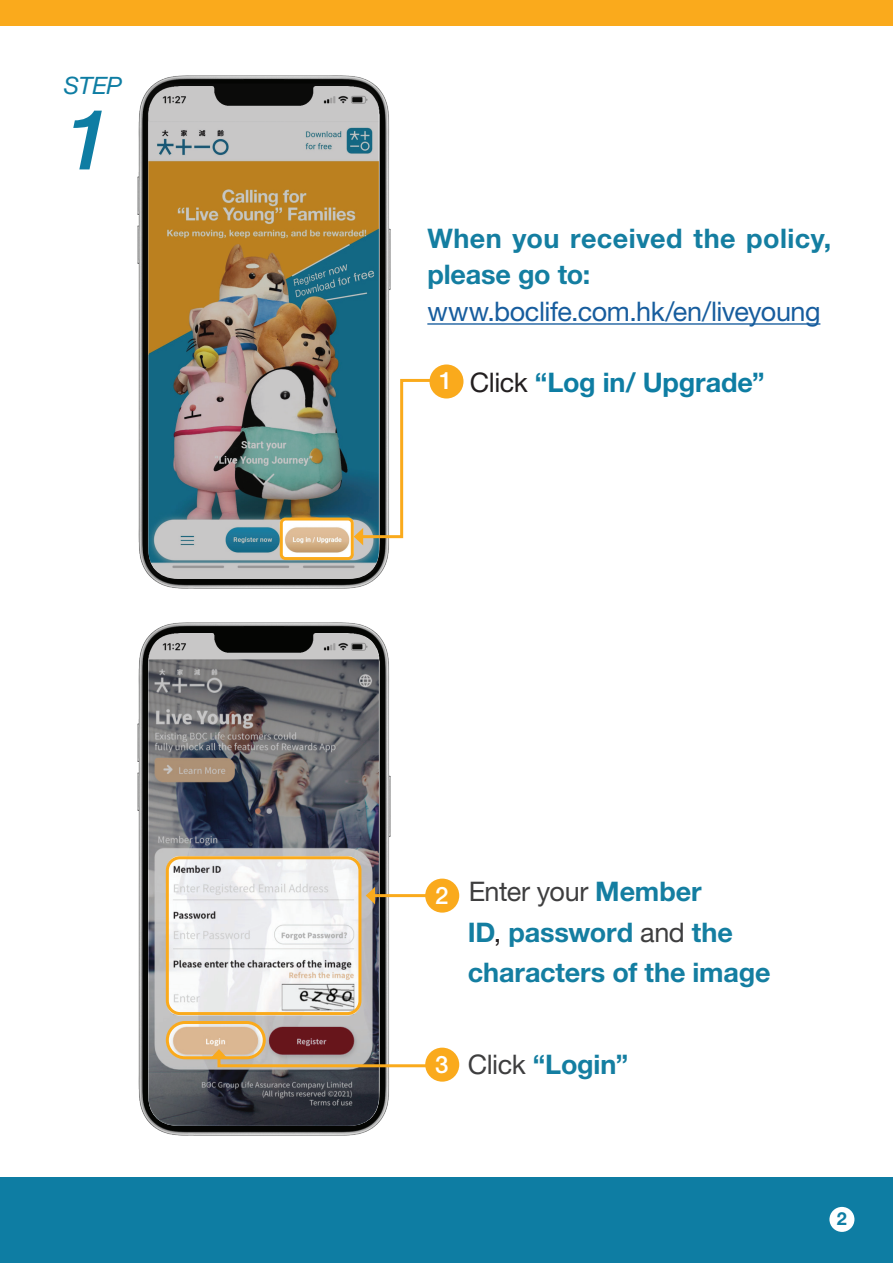
<style>
.page{position:relative;width:893px;height:1263px;background:#fff}
.page>*{position:absolute;margin:0;border:0;box-sizing:border-box;transform-origin:0 0}
.t1{font:italic 500 84px "Helvetica Neue LT Std";color:#0e7da3}
.t2{font:700 27px/40.5px "Helvetica Neue LT Std";letter-spacing:-.005em;color:#147ea1}
.t3{font:700 27px/36px "Helvetica Neue LT Std";letter-spacing:.015em;color:#147ea1}
.t4{font:27px "Helvetica Neue LT Std";letter-spacing:-.015em;color:#175d9e}
.t5{font:700 27px "Helvetica Neue LT Std";letter-spacing:-.005em;color:#0e7da3}
.t6{font:italic 24px "Helvetica Neue LT Std";color:#0e7da3}
.t7{font:500 24px "Helvetica Neue LT Std";color:#fff}
.t8{font:700 18px "Helvetica Neue LT Std";color:#0e7da3}
.s1{font-weight:400;color:#231f20}
.s2{font-weight:400;color:#3e3e3f}
</style>
<div class="page">
<img style="left:137px;top:622px;width:254px;height:514px">
<svg style="left:149px;top:633px;width:230px;height:491px;background:#8f8d90"></svg>
<div style="left:0;top:0;width:893px;height:26px;background:#faaa1c"></div>
<div style="left:0;top:1178px;width:893px;height:85px;background:#0e7da3"></div>
<svg style="left:827px;top:1204px;width:30px;height:30px"></svg>
<div style="left:825px;top:1202px;width:34px;height:34px;border:4px solid #0e7da3;border-radius:50%"></div>
<img style="left:137px;top:75px;width:254px;height:514px">
<div style="left:429px;top:364px;width:34px;height:34px;background:#faaa1c;border-radius:50%"></div>
<hr style="left:372px;top:894px;width:64px;height:3px;background:#faaa1c">
<svg style="left:366px;top:887px;width:9px;height:17px"></svg>
<svg style="left:210px;top:1049px;width:222px;height:20px;background:#bea78e"></svg>
<div style="left:166px;top:856px;width:195px;height:159px;border:3px solid #faaa1c;border-radius:13px"></div>
<div style="left:166px;top:1021px;width:100px;height:38px;border:3px solid #faaa1c;border-radius:18px"></div>
<div style="left:425px;top:878px;width:34px;height:35px;background:#faaa1c;border-radius:50%"></div>
<div style="left:425px;top:1048px;width:34px;height:34px;background:#faaa1c;border-radius:50%"></div>
<hr style="left:427px;top:323px;width:393px;height:2px;background:#175d9e">
<img style="left:147px;top:84px;width:232px;height:495px">
<svg style="left:354px;top:377px;width:85px;height:168px"></svg>
<div style="left:280px;top:517px;width:74px;height:43px;border:3px solid #faaa1c;border-radius:4px"></div>
<p class="t6" style="left:64px;top:71px;width:60px">STEP</p>
<h1 class="t1" style="left:64px;top:90px;width:48px">1</h1>
<p class="t3" style="left:427px;top:220px;width:405px">When you received the policy, please go to:</p>
<p class="t4" style="left:427px;top:296px;width:395px">www.boclife.com.hk/en/liveyoung</p>
<p class="t7" style="left:439px;top:367px;width:15px">1</p>
<p class="t5" style="left:470px;top:365px;width:296px"><span class="s1">Click</span> “Log in/ Upgrade”</p>
<p class="t7" style="left:435px;top:881px;width:15px">2</p>
<p class="t2" style="left:468px;top:871px;width:304px"><span class="s2">Enter your</span> Member<br>ID<span class="s1">,</span> password <span class="s2">and</span> the characters of the image</p>
<p class="t7" style="left:435px;top:1050px;width:15px">3</p>
<p class="t2" style="left:468px;top:1043px;width:162px"><span class="s2">Click</span> “Login”</p>
<p class="t8" style="left:837px;top:1208px;width:12px">2</p>
</div>
